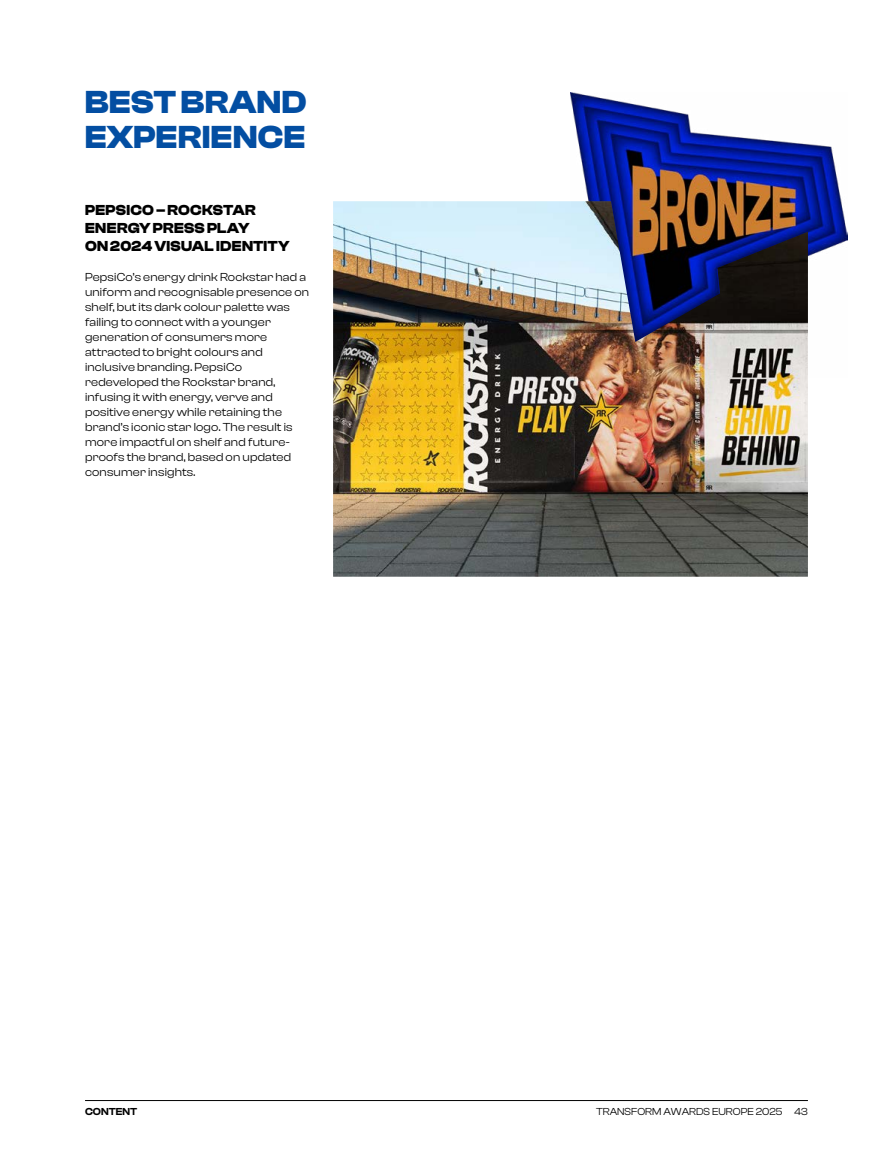
<style>
.page{position:relative;width:893px;height:1170px;background:#fff}
.page>*{position:absolute;margin:0;border:0;box-sizing:border-box;transform-origin:0 0}
.t1{font:700 33px/34.5px "Clash Display";letter-spacing:.015em;color:#034ea2}
.t2{font:700 15px/18px "Clash Display";letter-spacing:.015em;color:#000}
.t3{font:12px/15px "Clash Display";letter-spacing:.015em;color:#000}
.t4{font:10.5px "Clash Display";color:#000}
.t5{font:600 10.5px "Clash Display";color:#000}
</style>
<div class="page">
<hr style="left:85px;top:1100px;width:723px;height:1px;background:#000">
<img style="left:570px;top:92px;width:278px;height:165px">
<img style="left:333px;top:201px;width:475px;height:375px">
<h1 class="t1" style="left:85px;top:85px;width:223px">BEST BRAND<br>EXPERIENCE</h1>
<p class="t2" style="left:85px;top:201px;width:206px">PEPSICO – ROCKSTAR<br>ENERGY PRESS PLAY<br>ON 2024 VISUAL IDENTITY</p>
<p class="t3" style="left:85px;top:269px;width:226px">PepsiCo’s energy drink Rockstar had a uniform and recognisable presence on shelf, but its dark colour palette was failing to connect with a younger generation of consumers more attracted to bright colours and inclusive branding. PepsiCo redeveloped the Rockstar brand, infusing it with energy, verve and positive energy while retaining the brand’s iconic star logo. The result is more impactful on shelf and future&shy;proofs the brand, based on updated consumer insights.</p>
<p class="t5" style="left:85px;top:1105px;width:54px">CONTENT</p>
<p class="t4" style="left:596px;top:1105px;width:213px">TRANSFORM AWARDS EUROPE 2025 43</p>
</div>
